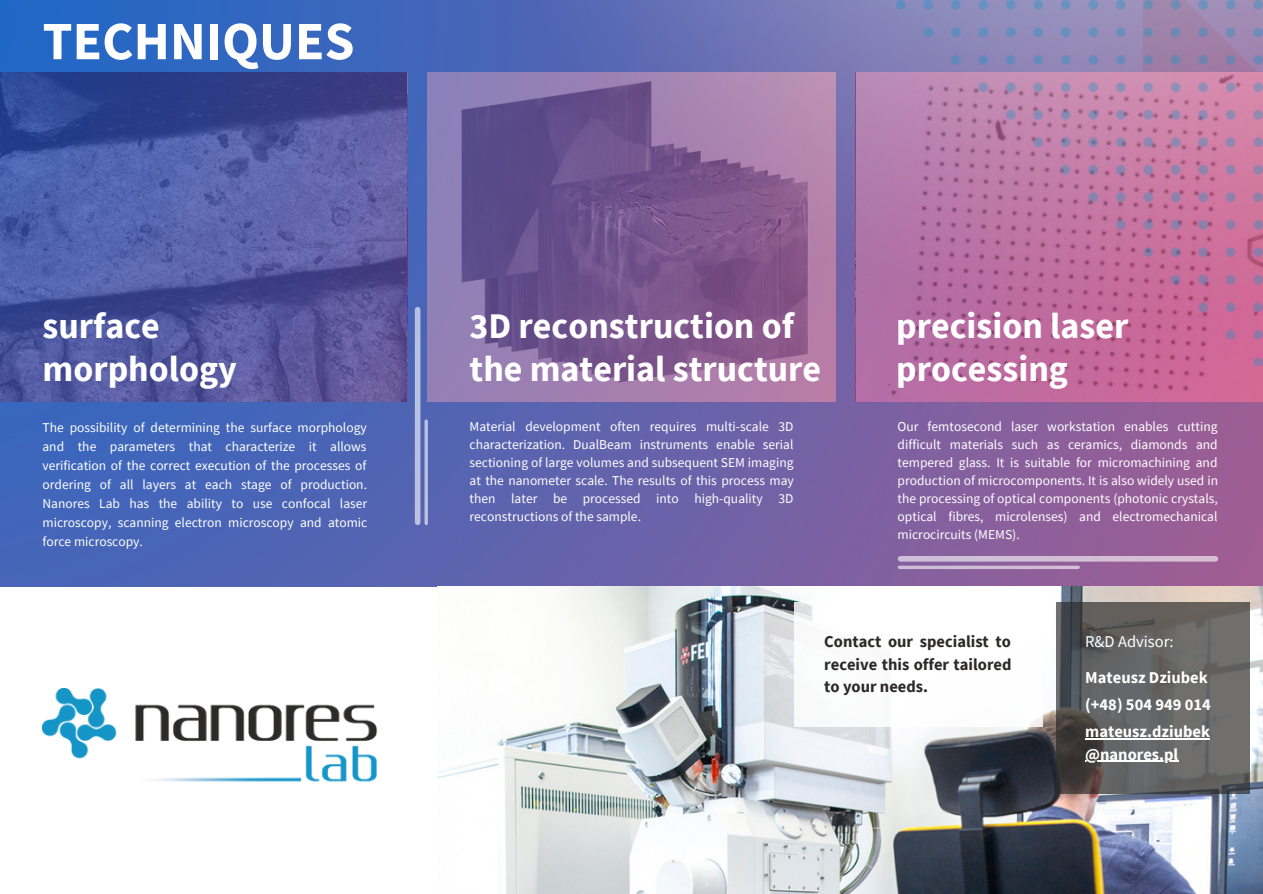
<style>
.page{position:relative;width:1263px;height:894px;background:#fff}
.page>*{position:absolute;margin:0;border:0;box-sizing:border-box;transform-origin:0 0}
.t1{font:700 54px "Source Sans Pro";color:#fff}
.t2{font:700 36px/42.8px "Source Sans Pro";color:#fff}
.t3{font:700 16.5px/22.5px "Source Sans Pro";color:#2b2a29;text-align:justify}
.t4{font:700 16.5px/22.5px "Source Sans Pro";color:#fff}
.t5{font:16.5px "Source Sans Pro";color:#fff}
.t6{font:13.5px/18px "Source Sans Pro";color:#fff;text-align:justify}
</style>
<div class="page">
<img style="left:0;top:0;width:1263px;height:586px">
<img style="left:896px;top:0;width:367px;height:366px">
<div style="left:900px;top:556px;width:315px;height:5px;background:#d2bfd6"></div>
<svg style="left:899px;top:565px;width:179px;height:4px"></svg>
<div style="left:415px;top:309px;width:5px;height:213px;background:#b8c1e0"></div>
<svg style="left:424px;top:421px;width:4px;height:102px"></svg>
<img style="left:438px;top:586px;width:824px;height:306px">
<div style="left:794px;top:601px;width:248px;height:125px;background:#fff"></div>
<svg style="left:1057px;top:601px;width:193px;height:192px;background:#626161"></svg>
<hr style="left:1085px;top:738px;width:125px;height:1px;background:#fff">
<hr style="left:1085px;top:760px;width:93px;height:1px;background:#fff">
<img style="left:43px;top:688px;width:334px;height:94px">
<h1 class="t1" style="left:43px;top:6px;width:313px">TECHNIQUES</h1>
<h2 class="t2" style="left:43px;top:303px;width:196px">surface morphology</h2>
<p class="t6" style="left:43px;top:417px;width:326px;line-height:19px">The possibility of determining the surface morphology and the parameters that characterize it allows verification of the correct execution of the processes of ordering of all layers at each stage of production.<br>Nanores Lab has the ability to use confocal laser microscopy, scanning electron microscopy and atomic force microscopy.</p>
<h2 class="t2" style="left:470px;top:303px;width:353px">3D reconstruction of the material structure</h2>
<p class="t6" style="left:470px;top:417px;width:326px">Material development often requires multi-scale 3D characterization. DualBeam instruments enable serial sectioning of large volumes and subsequent SEM imaging at the nanometer scale. The results of this process may then later be processed into high-quality 3D reconstructions of the sample.</p>
<h2 class="t2" style="left:896px;top:303px;width:234px">precision laser processing</h2>
<p class="t6" style="left:898px;top:417px;width:322px">Our femtosecond laser workstation enables cutting difficult materials such as ceramics, diamonds and tempered glass. It is suitable for micromachining and production of microcomponents. It is also widely used in the processing of optical components (photonic crystals, optical fibres, microlenses) and electromechanical microcircuits (MEMS).</p>
<p class="t3" style="left:824px;top:630px;width:189px">Contact our specialist to receive this offer tailored to your needs.</p>
<p class="t5" style="left:1085px;top:630px;width:90px">R&amp;D Advisor:</p>
<p class="t4" style="left:1085px;top:665px;width:124px">Mateusz Dziubek</p>
<p class="t4" style="left:1085px;top:692px;width:127px">(+48) 504 949 014</p>
<p class="t4" style="left:1085px;top:719px;width:126px">mateusz.dziubek @nanores.pl</p>
</div>
